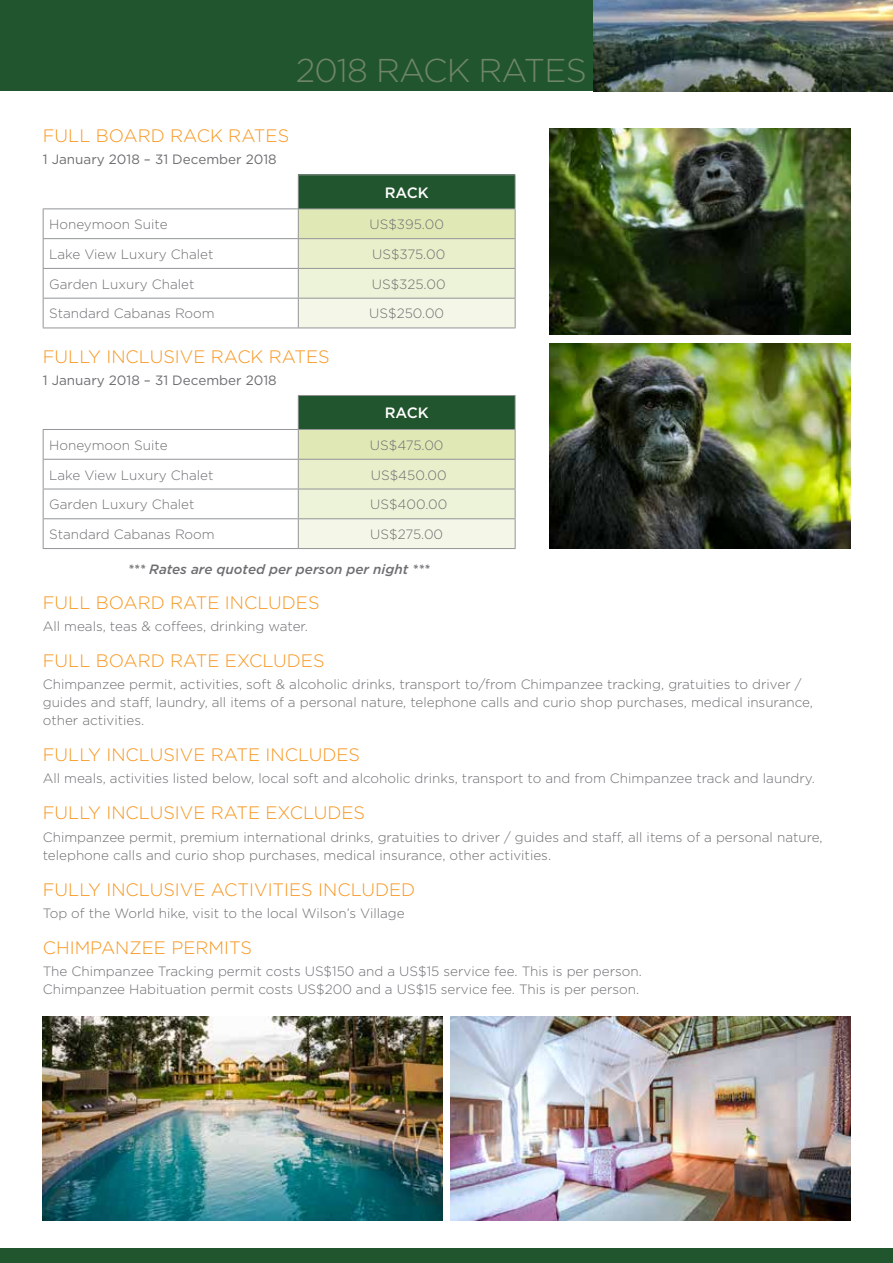
<style>
.page{position:relative;width:893px;height:1263px;background:#fff}
.page>*{position:absolute;margin:0;border:0;box-sizing:border-box;transform-origin:0 0}
.t1{font:300 33px "Gotham";letter-spacing:-.025em;color:#6e8568}
.t2{font:300 18px "Gotham";color:#f7961e}
.t3{font:500 15px "Gotham";color:#fff}
.t4{font:300 13.5px/18px "Gotham";color:#6d6e71}
.t5{font:13.5px "Gotham";color:#6d6e71}
.t6{font:italic 500 13.5px "Gotham";color:#6d6e71}
</style>
<div class="page">
<div style="left:0;top:0;width:617px;height:91px;background:#21552d"></div>
<img style="left:593px;top:0;width:300px;height:91px">
<div style="left:298px;top:175px;width:217px;height:34px;background:#21552d"></div>
<div style="left:298px;top:209px;width:217px;height:30px;background:#e0e9b6"></div>
<div style="left:298px;top:239px;width:217px;height:29px;background:#e8efca"></div>
<div style="left:298px;top:268px;width:217px;height:30px;background:#edf3d8"></div>
<div style="left:298px;top:298px;width:217px;height:30px;background:#f4f7e7"></div>
<hr style="left:298px;top:174px;width:218px;height:1px;background:#939598">
<hr style="left:298px;top:175px;width:1px;height:33px;background:#939598">
<hr style="left:515px;top:175px;width:1px;height:33px;background:#939598">
<hr style="left:43px;top:208px;width:255px;height:1px;background:#939598">
<hr style="left:298px;top:208px;width:218px;height:1px;background:#939598">
<hr style="left:43px;top:238px;width:255px;height:1px;background:#939598">
<hr style="left:298px;top:238px;width:218px;height:1px;background:#939598">
<hr style="left:43px;top:268px;width:255px;height:1px;background:#939598">
<hr style="left:298px;top:268px;width:218px;height:1px;background:#939598">
<hr style="left:43px;top:298px;width:255px;height:1px;background:#939598">
<svg style="left:43px;top:209px;width:1px;height:119px"></svg>
<hr style="left:298px;top:298px;width:218px;height:1px;background:#939598">
<svg style="left:298px;top:209px;width:1px;height:119px"></svg>
<svg style="left:515px;top:209px;width:1px;height:119px"></svg>
<hr style="left:43px;top:328px;width:255px;height:1px;background:#939598">
<hr style="left:298px;top:328px;width:218px;height:1px;background:#939598">
<div style="left:298px;top:395px;width:217px;height:34px;background:#21552d"></div>
<div style="left:298px;top:429px;width:217px;height:30px;background:#e0e9b6"></div>
<div style="left:298px;top:459px;width:217px;height:30px;background:#e8efca"></div>
<div style="left:298px;top:489px;width:217px;height:30px;background:#edf3d8"></div>
<div style="left:298px;top:519px;width:217px;height:29px;background:#f4f7e7"></div>
<hr style="left:298px;top:395px;width:218px;height:1px;background:#939598">
<hr style="left:298px;top:396px;width:1px;height:33px;background:#939598">
<hr style="left:515px;top:396px;width:1px;height:33px;background:#939598">
<hr style="left:43px;top:429px;width:255px;height:1px;background:#939598">
<hr style="left:298px;top:429px;width:218px;height:1px;background:#939598">
<hr style="left:43px;top:459px;width:255px;height:1px;background:#939598">
<hr style="left:298px;top:459px;width:218px;height:1px;background:#939598">
<hr style="left:43px;top:489px;width:255px;height:1px;background:#939598">
<hr style="left:298px;top:489px;width:218px;height:1px;background:#939598">
<hr style="left:43px;top:518px;width:255px;height:1px;background:#939598">
<svg style="left:43px;top:430px;width:1px;height:118px"></svg>
<hr style="left:298px;top:518px;width:218px;height:1px;background:#939598">
<svg style="left:298px;top:430px;width:1px;height:118px"></svg>
<svg style="left:515px;top:430px;width:1px;height:118px"></svg>
<hr style="left:43px;top:548px;width:255px;height:1px;background:#939598">
<hr style="left:298px;top:548px;width:218px;height:1px;background:#939598">
<div style="left:0;top:1248px;width:893px;height:15px;background:#21552d"></div>
<img style="left:451px;top:1016px;width:399px;height:204px">
<img style="left:43px;top:1016px;width:399px;height:204px">
<img style="left:550px;top:129px;width:300px;height:205px">
<img style="left:550px;top:343px;width:300px;height:206px">
<h1 class="t1" style="left:296px;top:50px;width:292px">2018 RACK RATES</h1>
<h2 class="t2" style="left:43px;top:124px;width:248px">FULL BOARD RACK RATES</h2>
<p class="t5" style="left:43px;top:151px;width:235px">1 January 2018 – 31 December 2018</p>
<p class="t3" style="left:385px;top:183px;width:45px">RACK</p>
<p class="t4" style="left:49px;top:215px;width:120px">Honeymoon Suite</p>
<p class="t4" style="left:370px;top:215px;width:76px">US$395.00</p>
<p class="t4" style="left:49px;top:245px;width:166px">Lake View Luxury Chalet</p>
<p class="t4" style="left:372px;top:245px;width:75px">US$375.00</p>
<p class="t4" style="left:49px;top:275px;width:147px">Garden Luxury Chalet</p>
<p class="t4" style="left:372px;top:275px;width:75px">US$325.00</p>
<p class="t4" style="left:49px;top:304px;width:167px">Standard Cabanas Room</p>
<p class="t4" style="left:369px;top:304px;width:76px">US$250.00</p>
<h2 class="t2" style="left:43px;top:345px;width:95px">FULLy Inclusive</h2>
<h2 class="t2" style="left:211px;top:345px;width:120px">RACK RATES</h2>
<p class="t5" style="left:43px;top:371px;width:235px">1 January 2018 – 31 December 2018</p>
<p class="t3" style="left:385px;top:403px;width:45px">RACK</p>
<p class="t4" style="left:49px;top:436px;width:120px">Honeymoon Suite</p>
<p class="t4" style="left:370px;top:436px;width:75px">US$475.00</p>
<p class="t4" style="left:49px;top:465px;width:166px">Lake View Luxury Chalet</p>
<p class="t4" style="left:371px;top:465px;width:77px">US$450.00</p>
<p class="t4" style="left:49px;top:495px;width:147px">Garden Luxury Chalet</p>
<p class="t4" style="left:370px;top:495px;width:79px">US$400.00</p>
<p class="t4" style="left:49px;top:525px;width:167px">Standard Cabanas Room</p>
<p class="t4" style="left:370px;top:525px;width:74px">US$275.00</p>
<p class="t6" style="left:128px;top:561px;width:303px">*** Rates are quoted per person per night ***</p>
<h2 class="t2" style="left:43px;top:591px;width:24px">Full</h2>
<h2 class="t2" style="left:96px;top:591px;width:28px">Board</h2>
<h2 class="t2" style="left:170px;top:591px;width:151px">RATE INCLUDES</h2>
<p class="t4" style="left:43px;top:617px;width:267px">All meals, teas &amp; coffees, drinking water.</p>
<h2 class="t2" style="left:43px;top:649px;width:24px">Full</h2>
<h2 class="t2" style="left:96px;top:649px;width:28px">Board</h2>
<h2 class="t2" style="left:170px;top:649px;width:156px">RATE exCLUDES</h2>
<p class="t4" style="left:43px;top:675px;width:772px">Chimpanzee permit, activities, soft &amp; alcoholic drinks, transport to/from Chimpanzee tracking, gratuities to driver / guides and staff, laundry, all items of a personal nature, telephone calls and curio shop purchases, medical insurance, other activities.</p>
<h2 class="t2" style="left:43px;top:743px;width:24px">Full</h2>
<h2 class="t2" style="left:88px;top:743px;width:50px">y Inclusive</h2>
<h2 class="t2" style="left:211px;top:743px;width:151px">RATE INCLUDES</h2>
<p class="t4" style="left:43px;top:769px;width:773px">All meals, activities listed below, local soft and alcoholic drinks, transport to and from Chimpanzee track and laundry.</p>
<h2 class="t2" style="left:43px;top:802px;width:24px">Full</h2>
<h2 class="t2" style="left:88px;top:802px;width:50px">y Inclusive</h2>
<h2 class="t2" style="left:211px;top:802px;width:156px">RATE exCLUDES</h2>
<p class="t4" style="left:43px;top:827px;width:781px">Chimpanzee permit, premium international drinks, gratuities to driver / guides and staff, all items of a personal nature, telephone calls and curio shop purchases, medical insurance, other activities.</p>
<h2 class="t2" style="left:43px;top:878px;width:374px">FULLY INCLUSIVE ACTIVITIES INCLUDED</h2>
<p class="t4" style="left:43px;top:904px;width:363px">Top of the World hike, visit to the local Wilson’s Village</p>
<h2 class="t2" style="left:43px;top:936px;width:142px">Chi mpanzee Per</h2>
<h2 class="t2" style="left:209px;top:936px;width:25px">mits</h2>
<p class="t4" style="left:43px;top:962px;width:601px">The Chimpanzee Tracking permit costs US$150 and a US$15 service fee. This is per person.<br>Chimpanzee Habituation permit costs US$200 and a US$15 service fee. This is per person.</p>
</div>
